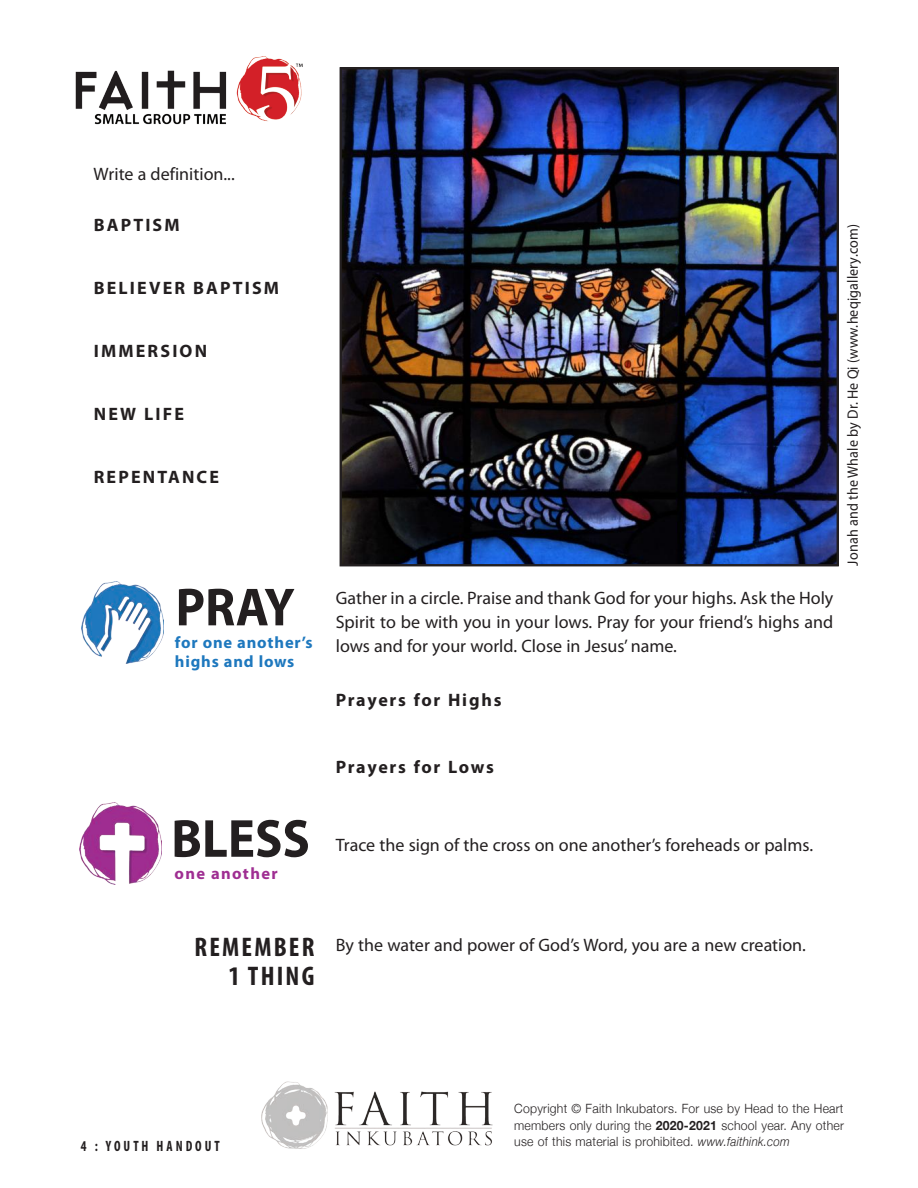
<style>
.page{position:relative;width:918px;height:1188px;background:#fff}
.page>*{position:absolute;margin:0;border:0;box-sizing:border-box;transform-origin:0 0}
.t1{font:700 54px "Myriad Pro";color:#231f20;scale:.94 1}
.Headline_1{font:700 condensed 27px "Myriad Pro";letter-spacing:.08em;color:#231f20}
.Body{font:18px/24px "Myriad Pro";color:#231f20;text-align:justify}
.Headline_1-2{font:700 18px "Myriad Pro";letter-spacing:.12em;color:#231f20}
.Body-2{font:700 18px "Myriad Pro";letter-spacing:.09em;color:#231f20}
.Headline_1-3{font:18px "Myriad Pro";color:#231f20}
.t2{font:700 16.5px/19.5px "Myriad Pro";letter-spacing:.05em;color:#1e78be}
.t3{font:700 16.5px "Myriad Pro";letter-spacing:.08em;color:#9f2e92}
.Verse_attribution{font:15px "Myriad Pro";letter-spacing:.01em;color:#231f20;scale:.94 1}
.t4{font:700 condensed 15px "Myriad Pro";letter-spacing:.22em;color:#231f20;scale:.9 1}
.t5{font:300 12.75px/16.5px "Helvetica Neue";letter-spacing:.02em;color:#231f20;text-align:justify;scale:.96 1}
.s1{font-weight:700}
.s2{font-style:italic}
</style>
<div class="page">
<img style="left:75px;top:56px;width:228px;height:69px">
<img style="left:82px;top:582px;width:82px;height:81px">
<img style="left:79px;top:803px;width:82px;height:82px">
<img style="left:261px;top:1081px;width:232px;height:68px">
<img style="left:343px;top:70px;width:493px;height:493px">
<div style="left:340px;top:67px;width:499px;height:499px;border:2px solid #231f20"></div>
<p class="Headline_1-3" style="left:94px;top:163px;width:143px">Write a definition...</p>
<p class="Headline_1-2" style="left:94px;top:213px;width:87px">BAPTISM</p>
<p class="Headline_1-2" style="left:94px;top:276px;width:187px">BELIEVER BAPTISM</p>
<p class="Headline_1-2" style="left:94px;top:339px;width:115px">IMMERSION</p>
<p class="Headline_1-2" style="left:94px;top:402px;width:92px">NEW LIFE</p>
<p class="Headline_1-2" style="left:94px;top:465px;width:127px">REPENTANCE</p>
<p class="t1" style="left:176px;top:572px;width:128px">PRAY</p>
<p class="t2" style="left:175px;top:632px;width:139px">for one another’s highs and lows</p>
<p class="t1" style="left:171px;top:803px;width:149px">BLESS</p>
<p class="t3" style="left:175px;top:863px;width:105px">one another</p>
<p class="Body" style="left:336px;top:585px;width:499px">Gather in a circle. Praise and thank God for your highs. Ask the Holy Spirit to be with you in your lows. Pray for your friend’s highs and lows and for your world. Close in Jesus’ name.</p>
<p class="Body-2" style="left:336px;top:688px;width:167px">Prayers for Highs</p>
<p class="Verse_attribution" style="left:844px;top:566px;width:365px;rotate:-90deg">Jonah and the Whale by Dr. He Qi (www.heqigallery.com)</p>
<p class="Body-2" style="left:336px;top:755px;width:160px">Prayers for Lows</p>
<p class="Body" style="left:336px;top:833px;width:479px">Trace the sign of the cross on one another’s foreheads or palms.</p>
<p class="Headline_1" style="left:195px;top:930px;width:121px">REMEMBER</p>
<p class="Body" style="left:336px;top:933px;width:472px">By the water and power of God’s Word, you are a new creation.</p>
<p class="Headline_1" style="left:228px;top:959px;width:87px">1 THING</p>
<p class="t4" style="left:81px;top:1137px;width:156px">4 : YOUTH HANDOUT</p>
<p class="t5" style="left:514px;top:1100px;width:345px">Copyright © Faith Inkubators. For use by Head to the Heart members only during the <span class="s1">2020-2021</span> school year. Any other use of this material is prohibited. <span class="s2">www.faithink.com</span></p>
</div>
